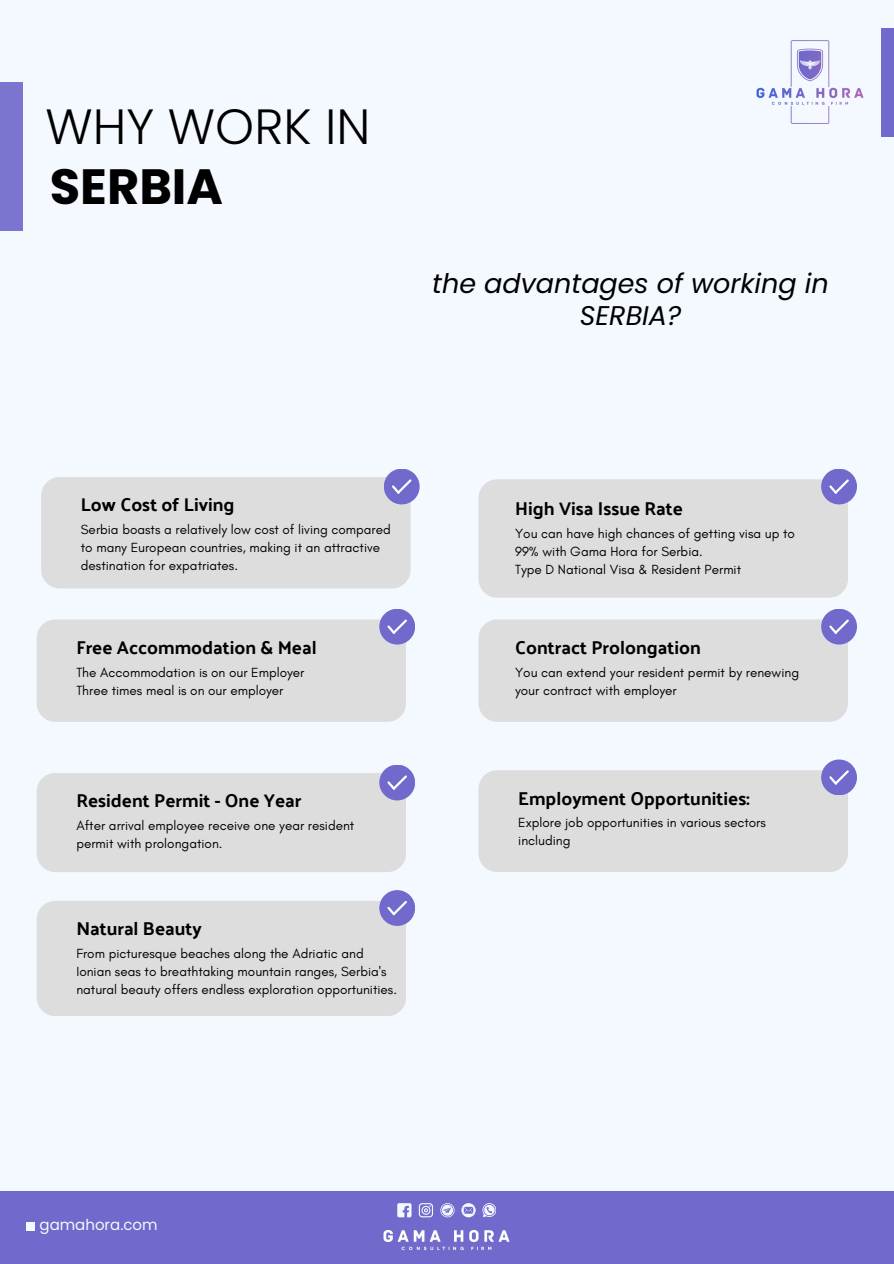
<style>
.page{position:relative;width:894px;height:1264px;background:#fff}
.page>*{position:absolute;margin:0;border:0;box-sizing:border-box;transform-origin:0 0}
.t1{font:300 49.5px "Poppins";color:#000}
.t2{font:700 49.5px "Poppins";color:#000}
.t3{font:italic 27px/31.5px "Poppins";color:#000;text-align:center}
.t4{font:18.6px "Palanquin Dark";color:#000}
.t5{font:15px "Poppins";color:#f4f8ff}
.t6{font:13.5px/18px "Glacial Indifference";color:#000}
</style>
<div class="page">
<div style="left:0;top:0;width:893px;height:1263px;background:#f4f8ff"></div>
<div style="left:41px;top:477px;width:369px;height:111px;background:#ddd;border-radius:19px"></div>
<div style="left:383px;top:468px;width:36px;height:36px;background:#7169cb;border-radius:50%"></div>
<svg style="left:392px;top:479px;width:20px;height:15px"></svg>
<div style="left:37px;top:619px;width:369px;height:102px;background:#ddd;border-radius:19px"></div>
<div style="left:379px;top:608px;width:36px;height:36px;background:#7169cb;border-radius:50%"></div>
<svg style="left:387px;top:619px;width:20px;height:15px"></svg>
<div style="left:37px;top:773px;width:369px;height:99px;background:#ddd;border-radius:19px"></div>
<div style="left:379px;top:764px;width:36px;height:36px;background:#7169cb;border-radius:50%"></div>
<svg style="left:387px;top:775px;width:20px;height:15px"></svg>
<div style="left:478px;top:479px;width:369px;height:118px;background:#ddd;border-radius:19px"></div>
<div style="left:820px;top:468px;width:36px;height:36px;background:#7169cb;border-radius:50%"></div>
<svg style="left:829px;top:479px;width:20px;height:15px"></svg>
<div style="left:478px;top:619px;width:369px;height:102px;background:#ddd;border-radius:19px"></div>
<div style="left:820px;top:608px;width:36px;height:36px;background:#7169cb;border-radius:50%"></div>
<svg style="left:829px;top:619px;width:20px;height:15px"></svg>
<div style="left:37px;top:900px;width:369px;height:116px;background:#ddd;border-radius:19px"></div>
<div style="left:379px;top:890px;width:36px;height:35px;background:#7169cb;border-radius:50%"></div>
<svg style="left:387px;top:901px;width:20px;height:15px"></svg>
<div style="left:478px;top:770px;width:369px;height:102px;background:#ddd;border-radius:19px"></div>
<div style="left:820px;top:759px;width:36px;height:36px;background:#7169cb;border-radius:50%"></div>
<svg style="left:829px;top:770px;width:20px;height:15px"></svg>
<div style="left:0;top:82px;width:23px;height:148px;background:#7c75cf"></div>
<img style="left:756px;top:40px;width:108px;height:84px">
<div style="left:881px;top:28px;width:12px;height:108px;background:#7169cb"></div>
<div style="left:0;top:1190px;width:893px;height:73px;background:#7169cb"></div>
<img style="left:383px;top:1230px;width:127px;height:21px">
<svg style="left:397px;top:1203px;width:14px;height:14px"></svg>
<svg style="left:418px;top:1203px;width:15px;height:14px"></svg>
<svg style="left:440px;top:1203px;width:14px;height:14px"></svg>
<svg style="left:461px;top:1203px;width:14px;height:14px"></svg>
<svg style="left:482px;top:1203px;width:14px;height:14px"></svg>
<div style="left:26px;top:1221px;width:8px;height:9px;background:#f4f8ff"></div>
<h4 class="t1" style="left:45px;top:92px;width:326px">WHY WORK IN</h4>
<p class="t2" style="left:50px;top:152px;width:175px">SERBIA</p>
<p class="t3" style="left:432px;top:268px;width:398px">the advantages of working in<br>SERBIA?</p>
<p class="t4" style="left:81px;top:494px;width:155px">Low Cost of Living</p>
<p class="t4" style="left:515px;top:498px;width:169px">High Visa Issue Rate</p>
<p class="t6" style="left:81px;top:520px;width:311px">Serbia boasts a relatively low cost of living compared to many European countries, making it an attractive destination for expatriates.</p>
<h4 class="t6" style="left:515px;top:524px;width:281px">You can have high chances of getting visa up to<br>99% with Gama Hora for Serbia.</h4>
<p class="t6" style="left:515px;top:560px;width:227px">Type D National Visa &amp; Resident Permit</p>
<h3 class="t4" style="left:76px;top:636px;width:242px">Free Accommodation &amp; Meal</h3>
<p class="t4" style="left:515px;top:636px;width:187px">Contract Prolongation</p>
<h2 class="t6" style="left:76px;top:663px;width:229px">The Accommodation is on our Employer</h2>
<h1 class="t6" style="left:76px;top:681px;width:208px">Three times meal is on our employer</h1>
<p class="t6" style="left:515px;top:663px;width:285px">You can extend your resident permit by renewing your contract with employer</p>
<p class="t4" style="left:76px;top:790px;width:226px">Resident Permit - One Year</p>
<p class="t4" style="left:518px;top:787px;width:233px">Employment Opportunities:</p>
<p class="t6" style="left:76px;top:816px;width:279px">After arrival employee receive one year resident permit with prolongation.</p>
<p class="t6" style="left:518px;top:813px;width:249px">Explore job opportunities in various sectors including</p>
<h4 class="t4" style="left:76px;top:918px;width:127px">Natural Beauty</h4>
<p class="t6" style="left:76px;top:944px;width:322px">From picturesque beaches along the Adriatic and<br>Ionian seas to breathtaking mountain ranges, Serbia's natural beauty offers endless exploration opportunities.</p>
<p class="t5" style="left:40px;top:1214px;width:120px">gamahora.com</p>
</div>
